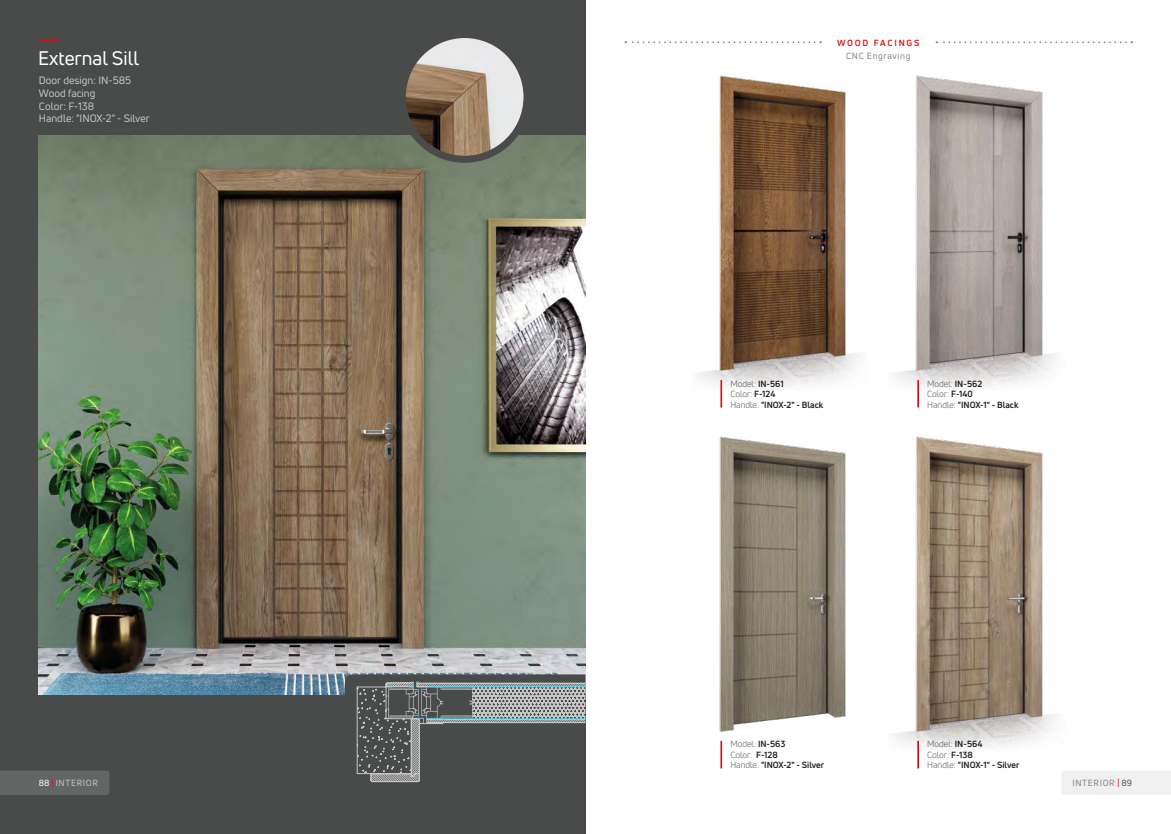
<style>
.page{position:relative;width:1171px;height:834px;background:#fff}
.page>*{position:absolute;margin:0;border:0;box-sizing:border-box;transform-origin:0 0}
.t1{font:19.25px "Uni Neue";color:#fff}
.t2{font:10.5px/12.6px "Uni Neue";color:#c6c6c6}
.t3{font:700 8.75px/10.5px "Uni Neue";color:#1d1d1b}
.t4{font:8.75px "Uni Neue";letter-spacing:.075em;color:#818080}
.t5{font:8.75px "Uni Neue";letter-spacing:.075em;color:#c6c6c6}
.t6{font:700 8.75px "Uni Neue";letter-spacing:.2em;color:#d71016}
.s1{font-weight:400;color:#504f4f}
.s2{color:#fff}
.s3{color:#d71016}
.s4{color:#504f4f}
</style>
<div class="page">
<div style="left:0;top:0;width:585px;height:833px;background:#484b4a"></div>
<img style="left:39px;top:136px;width:546px;height:557px">
<img style="left:402px;top:35px;width:125px;height:124px;border-radius:62px">
<div style="left:399px;top:31px;width:131px;height:132px;border:7px solid #484b4a;border-radius:50%"></div>
<svg style="left:936px;top:41px;width:196px;height:2px"></svg>
<svg style="left:625px;top:41px;width:196px;height:2px"></svg>
<hr style="left:39px;top:39px;width:21px;height:2px;background:#d71016">
<svg style="left:345px;top:674px;width:240px;height:109px"></svg>
<div style="left:1062px;top:771px;width:109px;height:23px;background:#f0f0f0"></div>
<div style="left:0;top:771px;width:109px;height:23px;background:#646666"></div>
<img style="left:697px;top:75px;width:162px;height:315px">
<img style="left:719px;top:436px;width:127px;height:314px">
<img style="left:894px;top:75px;width:162px;height:314px">
<img style="left:893px;top:436px;width:163px;height:313px">
<hr style="left:720px;top:380px;width:2px;height:27px;background:#d71016">
<hr style="left:720px;top:740px;width:2px;height:28px;background:#d71016">
<hr style="left:917px;top:740px;width:2px;height:28px;background:#d71016">
<hr style="left:917px;top:380px;width:2px;height:27px;background:#d71016">
<h1 class="t1" style="left:38px;top:46px;width:102px">External Sill</h1>
<p class="t2" style="left:39px;top:74px;width:112px">Door design: IN-585<br>Wood facing<br>Color: F-138<br>Handle: "INOX-2" - Silver</p>
<p class="t6" style="left:837px;top:37px;width:84px">WOOD FACINGS</p>
<p class="t4" style="left:846px;top:50px;width:66px">CNC Engraving</p>
<p class="t3" style="left:730px;top:378px;width:94px"><span class="s1">Model:</span> IN-561<br><span class="s1">Color:</span> F-124<br><span class="s1">Handle:</span> "INOX-2" - Black</p>
<p class="t3" style="left:927px;top:378px;width:93px"><span class="s1">Model:</span> IN-562<br><span class="s1">Color:</span> F-140<br><span class="s1">Handle:</span> "INOX-1" - Black</p>
<p class="t3" style="left:730px;top:738px;width:95px"><span class="s1">Model:</span> IN-563<br><span class="s1">Color:</span> F-128<br><span class="s1">Handle:</span> "INOX-2" - Silver</p>
<p class="t3" style="left:927px;top:738px;width:94px"><span class="s1">Model:</span> IN-564<br><span class="s1">Color:</span> F-138<br><span class="s1">Handle:</span> "INOX-1" - Silver</p>
<p class="t5" style="left:39px;top:777px;width:61px"><span class="s2">88</span> <span class="s3">|</span> INTERIOR</p>
<p class="t4" style="left:1072px;top:777px;width:61px">INTERIOR <span class="s3">|</span> <span class="s4">89</span></p>
</div>
